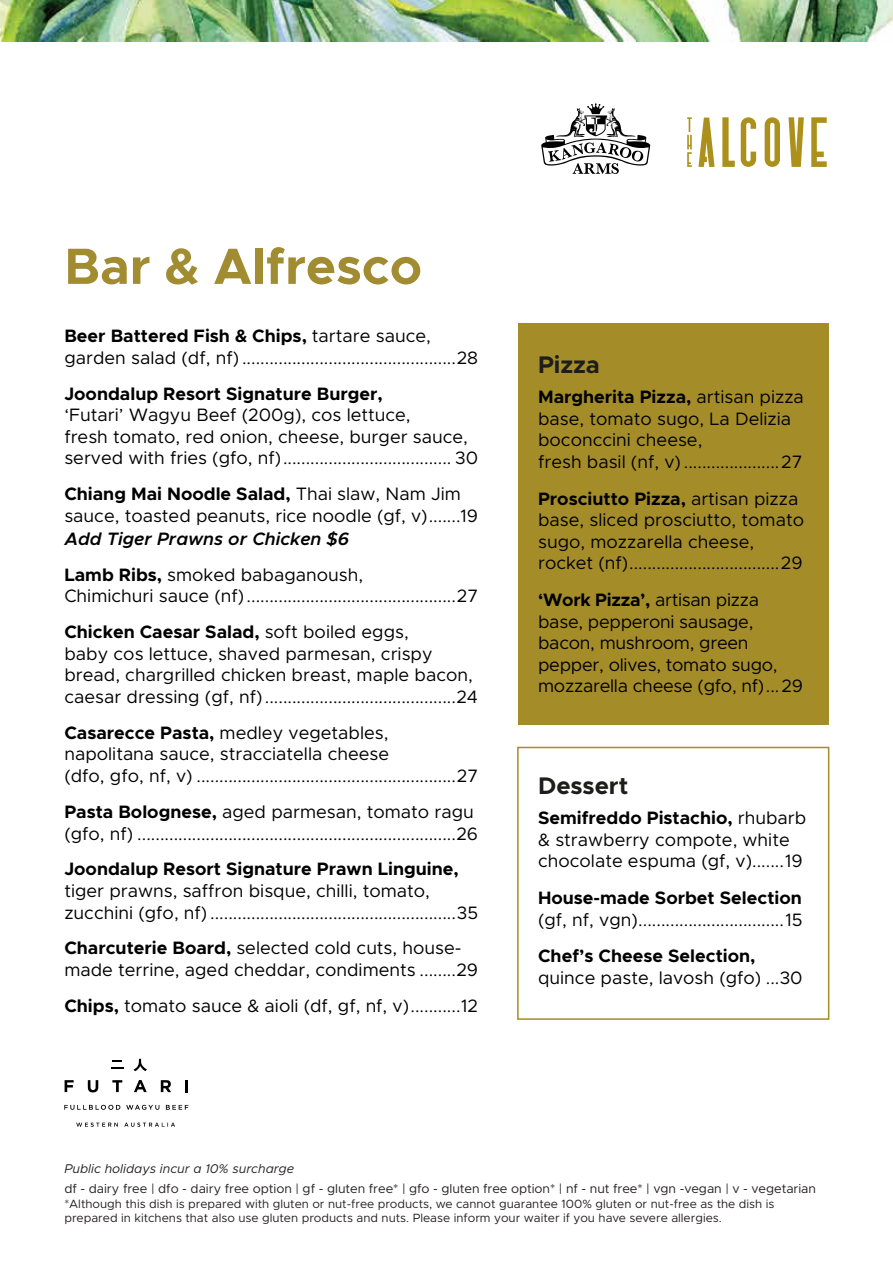
<style>
.page{position:relative;width:893px;height:1263px;background:#fff}
.page>*{position:absolute;margin:0;border:0;box-sizing:border-box;transform-origin:0 0}
.t1{font:700 51.15px "Metropolis";color:#a28c31}
.t2{font:700 24.15px "Metropolis";letter-spacing:-.005em;color:#1d1d1b}
.t3{font:18px/21.6px "Metropolis";color:#000}
.t4{font:700 18px "Metropolis";color:#000}
.t5{font:italic 600 18px/35.8px "Metropolis";color:#000}
.t6{font:12.75px "Metropolis";letter-spacing:-.005em;color:#231f20}
.t7{font:italic 12.75px "Metropolis";color:#231f20}
.t8{font:12px/14.4px "Metropolis";color:#231f20}
.s1{font-weight:700}
.s2{font-weight:700;font-style:normal}
.s3{font-weight:400;font-style:normal}
</style>
<div class="page">
<svg style="left:698px;top:118px;width:17px;height:49px"></svg>
<svg style="left:687px;top:117px;width:5px;height:50px"></svg>
<svg style="left:741px;top:117px;width:86px;height:50px"></svg>
<svg style="left:722px;top:117px;width:13px;height:50px"></svg>
<img style="left:0;top:0;width:893px;height:42px">
<svg style="left:541px;top:103px;width:109px;height:71px"></svg>
<div style="left:518px;top:323px;width:311px;height:402px;background:#a48d29"></div>
<div style="left:517px;top:747px;width:312px;height:273px;border:2px solid #a48d29"></div>
<svg style="left:161px;top:1080px;width:10px;height:12px"></svg>
<svg style="left:88px;top:1080px;width:10px;height:12px"></svg>
<svg style="left:134px;top:1080px;width:13px;height:12px"></svg>
<svg style="left:65px;top:1080px;width:9px;height:12px"></svg>
<svg style="left:112px;top:1080px;width:10px;height:12px"></svg>
<svg style="left:134px;top:1059px;width:13px;height:12px"></svg>
<svg style="left:185px;top:1080px;width:3px;height:12px"></svg>
<svg style="left:111px;top:1060px;width:13px;height:9px"></svg>
<svg style="left:166px;top:1105px;width:22px;height:5px"></svg>
<svg style="left:64px;top:1104px;width:95px;height:6px"></svg>
<svg style="left:76px;top:1122px;width:42px;height:5px"></svg>
<svg style="left:124px;top:1122px;width:51px;height:5px"></svg>
<h1 class="t1" style="left:64px;top:234px;width:359px">Bar &amp; Alfresco</h1>
<p class="t3" style="left:64px;top:325px;width:415px"><span class="s1">Beer Battered Fish &amp; Chips,</span> tartare sauce, garden salad (df, nf) ...............................................28</p>
<p class="t4" style="left:64px;top:382px;width:320px">Joondalup Resort Signature Burger,</p>
<p class="t3" style="left:64px;top:404px;width:415px">‘Futari’ Wagyu Beef (200g), cos lettuce,<br>fresh tomato, red onion, cheese, burger sauce, served with fries (gfo, nf)..................................... 30</p>
<p class="t3" style="left:64px;top:483px;width:415px"><span class="s1">Chiang Mai Noodle Salad,</span> Thai slaw, Nam Jim sauce, toasted peanuts, rice noodle (gf, v).......19</p>
<p class="t5" style="left:64px;top:521px;width:300px">Add Tiger Prawns or Chicken $6<br><span class="s2">Lamb Ribs,</span> <span class="s3">smoked babaganoush,</span></p>
<p class="t3" style="left:64px;top:578px;width:415px;line-height:35.8px">Chimichuri sauce (nf)..............................................27<br><span class="s1">Chicken Caesar Salad,</span> soft boiled eggs,</p>
<p class="t3" style="left:64px;top:643px;width:415px">baby cos lettuce, shaved parmesan, crispy bread, chargrilled chicken breast, maple bacon, caesar dressing (gf, nf)..........................................24</p>
<p class="t3" style="left:64px;top:722px;width:415px"><span class="s1">Casarecce Pasta,</span> medley vegetables, napolitana sauce, stracciatella cheese<br>(dfo, gfo, nf, v) .........................................................27</p>
<p class="t3" style="left:64px;top:801px;width:415px"><span class="s1">Pasta Bolognese,</span> aged parmesan, tomato ragu (gfo, nf) ......................................................................26</p>
<p class="t4" style="left:64px;top:858px;width:396px">Joondalup Resort Signature Prawn Linguine,</p>
<p class="t3" style="left:64px;top:880px;width:415px">tiger prawns, saffron bisque, chilli, tomato, zucchini (gfo, nf) ......................................................35</p>
<p class="t3" style="left:64px;top:937px;width:415px"><span class="s1">Charcuterie Board,</span> selected cold cuts, house&shy;made terrine, aged cheddar, condiments ........29</p>
<p class="t3" style="left:64px;top:995px;width:415px"><span class="s1">Chips,</span> tomato sauce &amp; aioli (df, gf, nf, v)...........12</p>
<h2 class="t2" style="left:538px;top:349px;width:63px">Pizza</h2>
<p class="t3" style="left:538px;top:386px;width:267px"><span class="s1">Margherita Pizza,</span> artisan pizza base, tomato sugo, La Delizia boconccini cheese,<br>fresh basil (nf, v) .....................27</p>
<p class="t3" style="left:538px;top:488px;width:267px"><span class="s1">Prosciutto Pizza,</span> artisan pizza base, sliced prosciutto, tomato sugo, mozzarella cheese, rocket (nf).................................29</p>
<p class="t3" style="left:538px;top:589px;width:266px"><span class="s1">‘Work Pizza’,</span> artisan pizza base, pepperoni sausage, bacon, mushroom, green pepper, olives, tomato sugo, mozzarella cheese (gfo, nf)...29</p>
<h2 class="t2" style="left:538px;top:770px;width:92px">Dessert</h2>
<p class="t3" style="left:538px;top:807px;width:270px"><span class="s1">Semifreddo Pistachio,</span> rhubarb &amp; strawberry compote, white chocolate espuma (gf, v).......19</p>
<p class="t4" style="left:538px;top:886px;width:265px">House-made Sorbet Selection</p>
<p class="t3" style="left:538px;top:908px;width:266px">(gf, nf, vgn)................................15</p>
<p class="t4" style="left:538px;top:944px;width:219px">Chef’s Cheese Selection,</p>
<p class="t3" style="left:538px;top:967px;width:266px">quince paste, lavosh (gfo) ...30</p>
<p class="t7" style="left:64px;top:1161px;width:231px">Public holidays incur a 10% surcharge</p>
<p class="t6" style="left:64px;top:1181px;width:753px">df - dairy free | dfo - dairy free option | gf - gluten free* | gfo - gluten free option* | nf - nut free* | vgn -vegan | v - vegetarian</p>
<p class="t8" style="left:64px;top:1196px;width:712px">*Although this dish is prepared with gluten or nut-free products, we cannot guarantee 100% gluten or nut-free as the dish is prepared in kitchens that also use gluten products and nuts. Please inform your waiter if you have severe allergies.</p>
</div>
